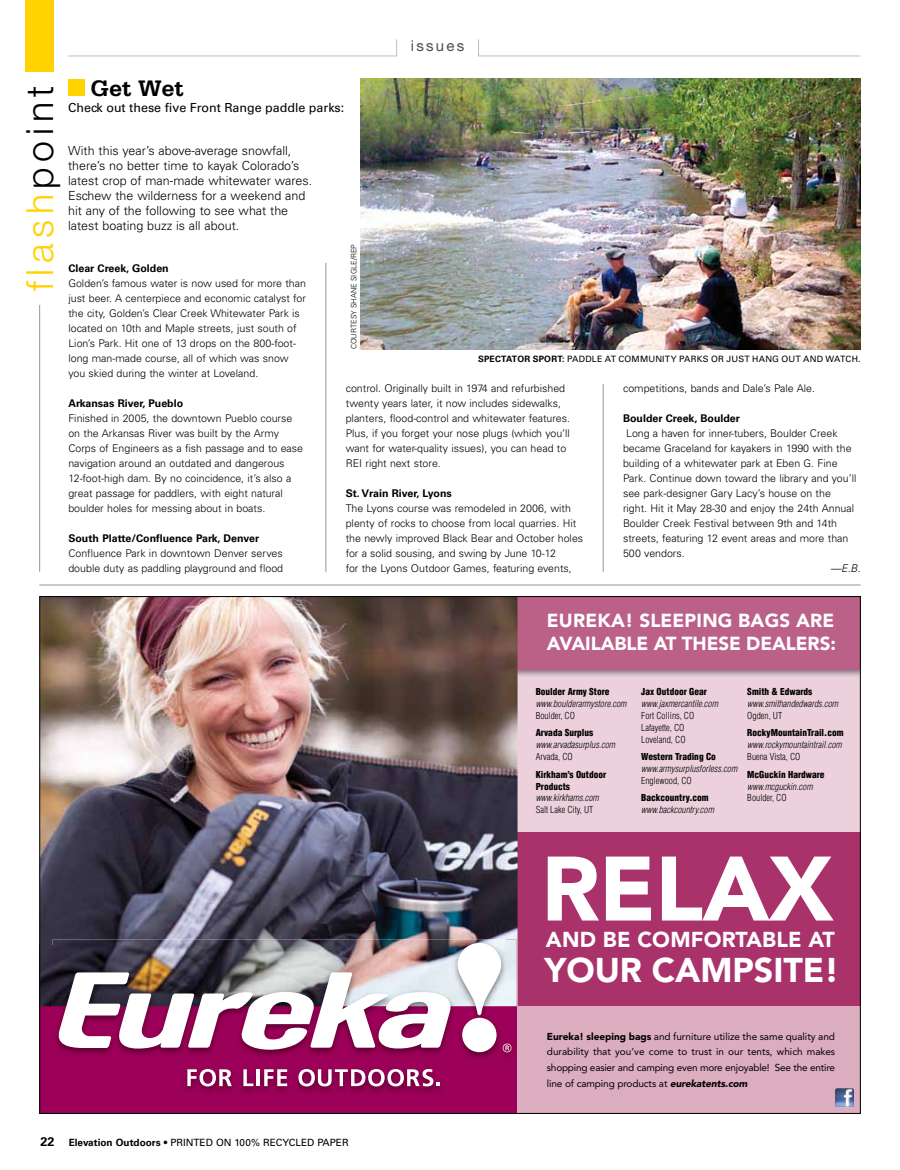
<style>
.page{position:relative;width:900px;height:1170px;background:#fff}
.page>*{position:absolute;margin:0;border:0;box-sizing:border-box;transform-origin:0 0}
.t1{font:900 90.38px "Avenir";letter-spacing:-.01em;color:#fff}
.t2{font:300 37.5px "Helvetica Neue LT Std";letter-spacing:.15em;color:#ffd200}
.t3{font:900 34.12px "Avenir";color:#fff}
.t4{font:700 23.75px "Serifa Std";color:#000}
.t5{font:900 21.5px "Avenir";letter-spacing:.01em;color:#fff}
.t6{font:900 18.75px/22.5px "Avenir";letter-spacing:-.005em;color:#fff}
.t7{font:15px "Helvetica Neue LT Std";letter-spacing:.15em;color:#4d4d4f}
.t8{font:300 12.5px/15px "Univers LT Std";color:#000}
.t9{font:12.5px "Univers LT Std";color:#000}
.t10{font:300 10.62px/15px "Univers LT Std";color:#000}
.t11{font:700 10.62px "Univers LT Std";color:#000}
.t12{font:italic 300 10.62px "Univers LT Std";color:#000}
.t13{font:10px/15.6px "Avenir";letter-spacing:-.02em;color:#000;text-align:justify}
.t14{font:10px "Univers LT Std";color:#000}
.t15{font:italic 300 condensed 9.38px "Helvetica";color:#000}
.t16{font:900 condensed 9.38px/11.9px "Helvetica";color:#000}
.t17{font:300 condensed 9.38px/11.9px "Helvetica";color:#000}
.t18{font:8.75px "Univers LT Std";letter-spacing:.025em;color:#000}
.t19{font:700 8.75px "Univers LT Std";color:#000}
.t20{font:300 7.5px "Univers LT Std";color:#000}
.s1{color:#000}
.s2{font-weight:700}
.s3{font-style:normal}
.s4{font-weight:900}
.s5{font-weight:900;font-style:italic}
.s6{font-weight:700;font-size:12.5px}
</style>
<div class="page">
<hr style="left:40px;top:585px;width:820px;height:1px;background:#939598">
<div style="left:68px;top:79px;width:17px;height:17px;background:#ffd200"></div>
<hr style="left:68px;top:56px;width:329px;height:1px;background:#bcbec0">
<svg style="left:396px;top:39px;width:1px;height:17px"></svg>
<hr style="left:478px;top:56px;width:383px;height:1px;background:#bcbec0">
<svg style="left:478px;top:39px;width:1px;height:17px"></svg>
<hr style="left:603px;top:384px;width:1px;height:188px;background:#939598">
<hr style="left:326px;top:263px;width:1px;height:309px;background:#939598">
<img style="left:360px;top:79px;width:501px;height:270px">
<div style="left:26px;top:0;width:28px;height:72px;background:#ffd200"></div>
<hr style="left:39px;top:305px;width:1px;height:267px;background:#939598">
<div style="left:511px;top:596px;width:350px;height:518px;background:#ecd1dc"></div>
<div style="left:39px;top:945px;width:479px;height:169px;background:#9c0058"></div>
<div style="left:518px;top:1006px;width:343px;height:108px;background:#dcacbf"></div>
<div style="left:511px;top:596px;width:350px;height:73px;background:#bb6087"></div>
<div style="left:506px;top:833px;width:355px;height:173px;background:#a9326b"></div>
<img style="left:41px;top:598px;width:477px;height:408px">
<img style="left:52px;top:939px;width:465px;height:153px">
<div style="left:462px;top:1018px;width:35px;height:34px;background:#fff;border-radius:50%"></div>
<svg style="left:458px;top:943px;width:43px;height:72px;background:#e3d4df"></svg>
<svg style="left:59px;top:972px;width:393px;height:78px;background:#c1a1b3"></svg>
<svg style="left:187px;top:1069px;width:45px;height:17px"></svg>
<svg style="left:243px;top:1069px;width:10px;height:17px"></svg>
<hr style="left:256px;top:1069px;width:4px;height:17px;background:#fff">
<svg style="left:264px;top:1069px;width:23px;height:17px"></svg>
<svg style="left:298px;top:1069px;width:142px;height:17px"></svg>
<svg style="left:503px;top:1044px;width:9px;height:8px"></svg>
<img style="left:835px;top:1088px;width:19px;height:19px">
<h3 class="t7" style="left:411px;top:37px;width:55px">issues</h3>
<h2 class="t2" style="left:17px;top:291px;width:207px;rotate:-90deg">flash<span class="s1">point</span></h2>
<h3 class="t4" style="left:91px;top:74px;width:95px">Get Wet</h3>
<p class="t9" style="left:68px;top:100px;width:278px">Check out these five Front Range paddle parks:</p>
<p class="t8" style="left:68px;top:143px;width:246px">With this year’s above-average snowfall, there’s no better time to kayak Colorado’s latest crop of man-made whitewater wares.<br>Eschew the wilderness for a weekend and hit any of the following to see what the latest boating buzz is all about.</p>
<p class="t11" style="left:68px;top:262px;width:102px">Clear Creek, Golden</p>
<p class="t10" style="left:68px;top:275px;width:239px">Golden’s famous water is now used for more than just beer. A centerpiece and economic catalyst for the city, Golden’s Clear Creek Whitewater Park is located on 10th and Maple streets, just south of Lion’s Park. Hit one of 13 drops on the 800-foot&shy;long man-made course, all of which was snow you skied during the winter at Loveland.</p>
<p class="t11" style="left:68px;top:397px;width:116px">Arkansas River, Pueblo</p>
<p class="t10" style="left:68px;top:410px;width:236px">Finished in 2005, the downtown Pueblo course on the Arkansas River was built by the Army Corps of Engineers as a fish passage and to ease navigation around an outdated and dangerous 12-foot-high dam. By no coincidence, it’s also a great passage for paddlers, with eight natural boulder holes for messing about in boats.</p>
<p class="t11" style="left:68px;top:532px;width:192px">South Platte/Confluence Park, Denver</p>
<p class="t10" style="left:68px;top:545px;width:216px">Confluence Park in downtown Denver serves double duty as paddling playground and flood</p>
<p class="t20" style="left:349px;top:349px;width:107px;rotate:-90deg">Courtesy Shane Sigle/REP</p>
<p class="t19" style="left:478px;top:354px;width:24px">SPECTAT</p>
<p class="t18" style="left:517px;top:354px;width:345px"><span class="s2">OR SPORT:</span> PADDLE AT COMMU NITY PARKS OR JU ST HANG OUT AND WATCH .</p>
<p class="t10" style="left:346px;top:380px;width:226px">control. Originally built in 1974 and refurbished twenty years later, it now includes sidewalks, planters, flood-control and whitewater features.<br>Plus, if you forget your nose plugs (which you’ll want for water-quality issues), you can head to REI right next store.</p>
<p class="t11" style="left:346px;top:487px;width:108px">St. Vrain River, Lyons</p>
<p class="t10" style="left:346px;top:501px;width:239px">The Lyons course was remodeled in 2006, with plenty of rocks to choose from local quarries. Hit the newly improved Black Bear and October holes for a solid sousing, and swing by June 10-12<br>for the Lyons Outdoor Games, featuring events,</p>
<p class="t10" style="left:623px;top:380px;width:194px">competitions, bands and Dale’s Pale Ale.</p>
<p class="t11" style="left:623px;top:412px;width:118px">Boulder Creek, Boulder</p>
<p class="t10" style="left:626px;top:425px;width:213px">Long a haven for inner-tubers, Boulder Creek</p>
<p class="t10" style="left:623px;top:440px;width:230px">became Graceland for kayakers in 1990 with the</p>
<p class="t10" style="left:623px;top:455px;width:216px">building of a whitewater park at Eben G. Fine</p>
<p class="t10" style="left:623px;top:470px;width:235px">Park. Continue down toward the library and you’ll</p>
<p class="t10" style="left:623px;top:485px;width:209px">see park-designer Gary Lacy’s house on the</p>
<p class="t10" style="left:623px;top:500px;width:233px">right. Hit it May 28-30 and enjoy the 24th Annual</p>
<p class="t10" style="left:623px;top:515px;width:216px">Boulder Creek Festival between 9th and 14th</p>
<p class="t10" style="left:623px;top:530px;width:227px">streets, featuring 12 event areas and more than</p>
<p class="t10" style="left:623px;top:545px;width:63px">500 vendors.</p>
<p class="t12" style="left:831px;top:562px;width:32px">—E.B<span class="s3">.</span></p>
<h3 class="t6" style="left:547px;top:609px;width:291px">EUREKA! SLEEPING BAGS ARE<br>AVAILABLE AT THESE DEALERS:</h3>
<p class="t16" style="left:536px;top:686px;width:75px">Boulder Army Store</p>
<p class="t15" style="left:536px;top:698px;width:92px">www.boulderarmystore.com</p>
<p class="t17" style="left:536px;top:709px;width:41px">Boulder, CO</p>
<p class="t16" style="left:536px;top:727px;width:59px">Arvada Surplus</p>
<p class="t15" style="left:536px;top:739px;width:81px">www.arvadasurplus.com</p>
<p class="t17" style="left:536px;top:751px;width:39px">Arvada, CO</p>
<p class="t16" style="left:536px;top:768px;width:72px">Kirkham’s Outdoor<br>Products</p>
<p class="t15" style="left:536px;top:793px;width:65px">www.kirkhams.com</p>
<p class="t17" style="left:536px;top:804px;width:59px">Salt Lake City, UT</p>
<p class="t16" style="left:641px;top:686px;width:67px">Jax Outdoor Gear</p>
<p class="t15" style="left:641px;top:698px;width:78px">www.jaxmercantile.com</p>
<p class="t17" style="left:641px;top:709px;width:55px">Fort Collins, CO<br>Lafayette, CO<br>Loveland, CO</p>
<p class="t16" style="left:641px;top:751px;width:76px">Western Trading Co</p>
<p class="t15" style="left:641px;top:763px;width:98px">www.armysurplusforless.com</p>
<p class="t17" style="left:641px;top:774px;width:52px">Englewood, CO</p>
<p class="t16" style="left:641px;top:792px;width:69px">Backcountry.com</p>
<p class="t15" style="left:641px;top:804px;width:74px">www.backcountry.com</p>
<p class="t16" style="left:747px;top:686px;width:67px">Smith &amp; Edwards</p>
<p class="t15" style="left:747px;top:698px;width:92px">www.smithandedwards.com</p>
<p class="t17" style="left:747px;top:710px;width:36px">Ogden, UT</p>
<p class="t16" style="left:747px;top:727px;width:98px">RockyMountainTrail.com</p>
<p class="t15" style="left:747px;top:739px;width:96px">www.rockymountaintrail.com</p>
<p class="t17" style="left:747px;top:751px;width:55px">Buena Vista, CO</p>
<p class="t16" style="left:747px;top:768px;width:79px">McGuckin Hardware</p>
<p class="t15" style="left:747px;top:781px;width:67px">www.mcguckin.com</p>
<p class="t17" style="left:747px;top:792px;width:41px">Boulder, CO</p>
<h1 class="t1" style="left:541px;top:834px;width:294px">RELAX</h1>
<h3 class="t5" style="left:546px;top:927px;width:291px">AND BE COMFORTABLE AT</h3>
<h3 class="t3" style="left:544px;top:950px;width:296px">YOUR CAMPSITE!</h3>
<p class="t13" style="left:547px;top:1029px;width:290px"><span class="s4">Eureka! sleeping bags</span> and furniture utilize the same quality and durability that you’ve come to trust in our tents, which makes shopping easier and camping even more enjoyable! See the entire line of camping products at <span class="s5">eurekatents.com</span></p>
<p class="t14" style="left:41px;top:1136px;width:297px"><span class="s6">22</span> <span class="s2">Elevation Outdoors</span> • PRI NTED ON 100% RECYCLE D PAPER</p>
</div>
